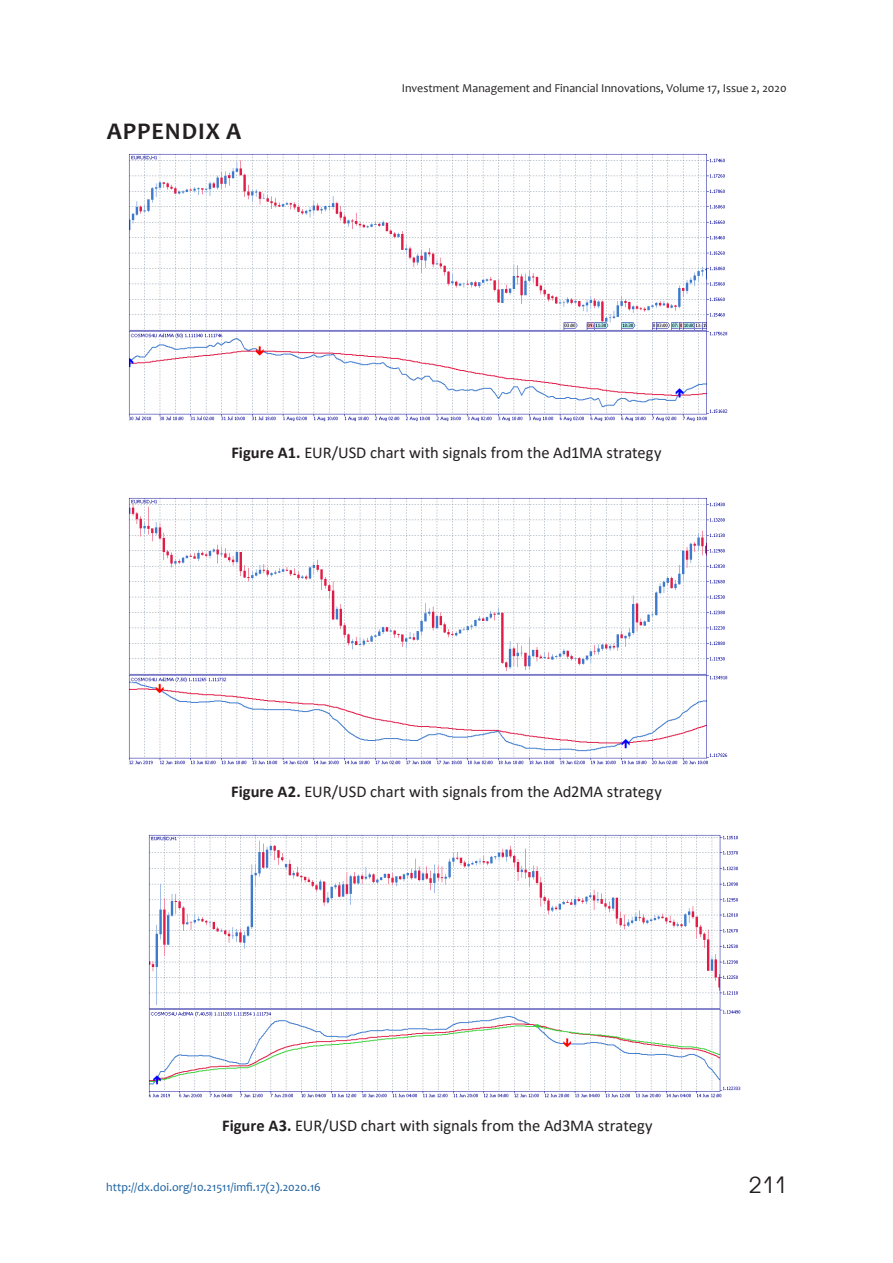
<style>
.page{position:relative;width:893px;height:1263px;background:#fff}
.page>*{position:absolute;margin:0;border:0;box-sizing:border-box;transform-origin:0 0}
.t1{font:700 24px "Candara";letter-spacing:.04em;color:#231f20}
.t2{font:22.5px "Avant Garde Gothic C";color:#231f20}
.t3{font:16.5px "Calibri";letter-spacing:-.005em;color:#231f20}
.t4{font:12px "Candara";color:#231f20}
.t5{font:12px "Candara";color:#175d9e}
.s1{font-weight:700}
</style>
<div class="page">
<img style="left:129px;top:154px;width:599px;height:268px">
<img style="left:129px;top:498px;width:599px;height:267px">
<img style="left:148px;top:834px;width:593px;height:264px">
<h1 class="t1" style="left:107px;top:122px;width:136px">APPENDIX A</h1>
<p class="t4" style="left:402px;top:83px;width:386px">Investment Management and Financial Innovations, Volume 17, Issue 2, 2020</p>
<p class="t3" style="left:231px;top:441px;width:432px"><span class="s1">Figure A1.</span> EUR/USD chart with signals from the Ad1MA strategy</p>
<p class="t3" style="left:231px;top:780px;width:432px"><span class="s1">Figure A2.</span> EUR/USD chart with signals from the Ad2MA strategy</p>
<p class="t3" style="left:222px;top:1114px;width:432px"><span class="s1">Figure A3.</span> EUR/USD chart with signals from the Ad3MA strategy</p>
<p class="t5" style="left:106px;top:1179px;width:216px">http://dx.doi.org/10.21511/imfi.17(2).2020.16</p>
<h2 class="t2" style="left:749px;top:1172px;width:39px">211</h2>
</div>
